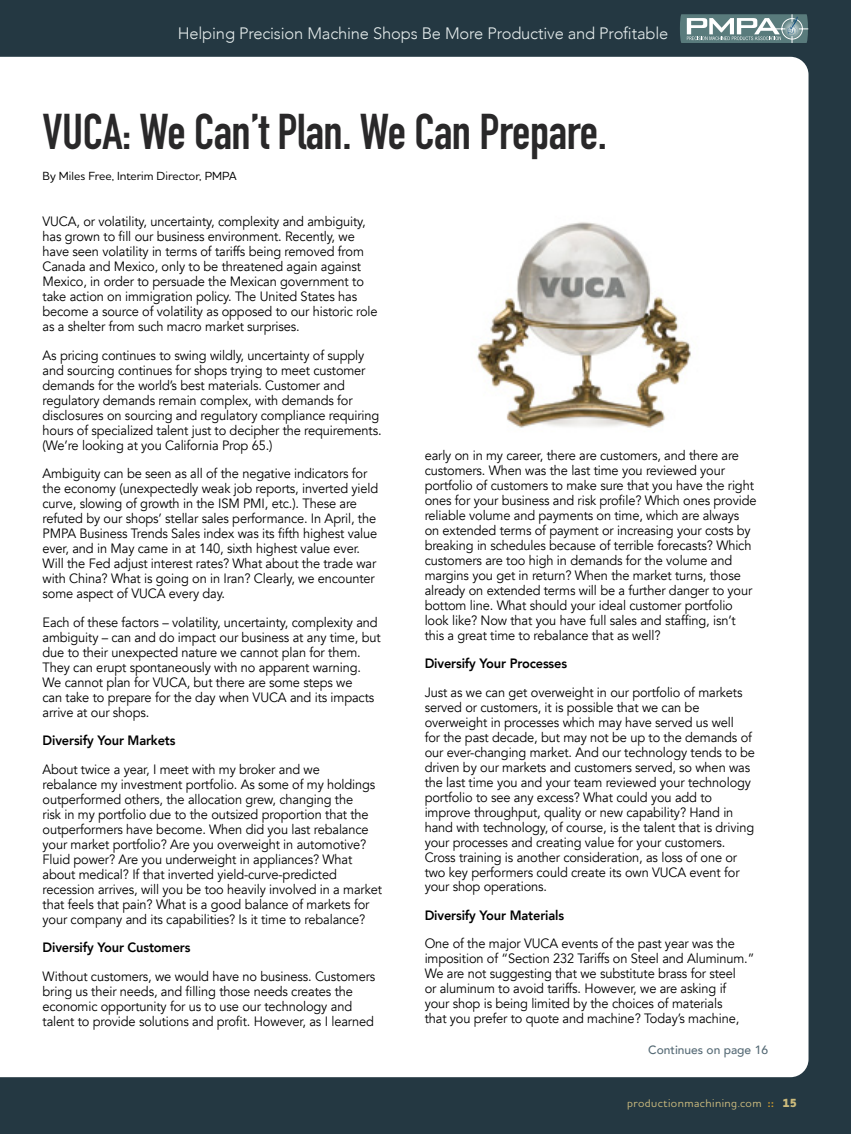
<style>
.page{position:relative;width:851px;height:1134px;background:#fff}
.page>*{position:absolute;margin:0;border:0;box-sizing:border-box;transform-origin:0 0}
.t1{font:700 49.5px "DIN Condensed";letter-spacing:-.01em;color:#292829}
.t2{font:300 16.5px "Avenir";letter-spacing:-.01em;color:#e4ebeb}
.t3{font:13.5px/15px "Avenir";letter-spacing:-.01em;color:#000;scale:.95 1}
.t4{font:800 13.5px "Avenir";letter-spacing:-.01em;color:#000;scale:.95 1}
.t5{font:500 12px "Houschka Pro";color:#000}
.t6{font:500 12px "Avenir";color:#556a75}
.t7{font:500 11.25px "Houschka Pro";letter-spacing:.04em;color:#cdbc7f}
.s1{font-weight:700;font-size:10.5px;color:#d09b2c}
.s2{font-weight:800;font-size:12px;color:#ccbb7c}
</style>
<div class="page">
<div style="left:0;top:0;width:850px;height:1134px;background:#243842"></div>
<div style="left:0;top:57px;width:808px;height:1020px;background:#fff"></div>
<svg style="left:680px;top:14px;width:129px;height:29px;background:#849c9e"></svg>
<img style="left:424px;top:206px;width:340px;height:227px">
<p class="t2" style="left:178px;top:23px;width:492px">Helping Precision Machine Shops Be More Productive and Profitable</p>
<h1 class="t1" style="left:43px;top:98px;width:566px">VUCA: We Can’t Plan. We Can Prepare.</h1>
<p class="t5" style="left:43px;top:168px;width:195px">By Miles Free, Interim Director, PMPA</p>
<p class="t3" style="left:43px;top:214px;width:354px">VUCA, or volatility, uncertainty, complexity and ambiguity, has grown to fill our business environment. Recently, we have seen volatility in terms of tariffs being removed from Canada and Mexico, only to be threatened again against Mexico, in order to persuade the Mexican government to take action on immigration policy. The United States has become a source of volatility as opposed to our historic role as a shelter from such macro market surprises.</p>
<p class="t3" style="left:43px;top:348px;width:358px">As pricing continues to swing wildly, uncertainty of supply and sourcing continues for shops trying to meet customer demands for the world’s best materials. Customer and regulatory demands remain complex, with demands for disclosures on sourcing and regulatory compliance requiring hours of specialized talent just to decipher the requirements. (We’re looking at you California Prop 65.)</p>
<p class="t3" style="left:43px;top:466px;width:355px">Ambiguity can be seen as all of the negative indicators for the economy (unexpectedly weak job reports, inverted yield curve, slowing of growth in the ISM PMI, etc.). These are refuted by our shops’ stellar sales performance. In April, the PMPA Business Trends Sales index was its fifth highest value ever, and in May came in at 140, sixth highest value ever.<br>Will the Fed adjust interest rates? What about the trade war with China? What is going on in Iran? Clearly, we encounter some aspect of VUCA every day.</p>
<p class="t3" style="left:43px;top:615px;width:357px">Each of these factors – volatility, uncertainty, complexity and ambiguity – can and do impact our business at any time, but due to their unexpected nature we cannot plan for them.<br>They can erupt spontaneously with no apparent warning.<br>We cannot plan for VUCA, but there are some steps we<br>can take to prepare for the day when VUCA and its impacts arrive at our shops.</p>
<p class="t4" style="left:43px;top:730px;width:141px">Diversify Your Markets</p>
<p class="t3" style="left:43px;top:762px;width:359px">About twice a year, I meet with my broker and we<br>rebalance my investment portfolio. As some of my holdings outperformed others, the allocation grew, changing the<br>risk in my portfolio due to the outsized proportion that the outperformers have become. When did you last rebalance your market portfolio? Are you overweight in automotive?<br>Fluid power? Are you underweight in appliances? What about medical? If that inverted yield-curve-predicted recession arrives, will you be too heavily involved in a market that feels that pain? What is a good balance of markets for your company and its capabilities? Is it time to rebalance?</p>
<p class="t4" style="left:43px;top:937px;width:157px">Diversify Your Customers</p>
<p class="t3" style="left:43px;top:969px;width:352px">Without customers, we would have no business. Customers bring us their needs, and filling those needs creates the economic opportunity for us to use our technology and talent to provide solutions and profit. However, as I learned</p>
<p class="t3" style="left:424px;top:448px;width:351px">early on in my career, there are customers, and there are customers. When was the last time you reviewed your portfolio of customers to make sure that you have the right ones for your business and risk profile? Which ones provide reliable volume and payments on time, which are always on extended terms of payment or increasing your costs by breaking in schedules because of terrible forecasts? Which customers are too high in demands for the volume and margins you get in return? When the market turns, those already on extended terms will be a further danger to your bottom line. What should your ideal customer portfolio look like? Now that you have full sales and staffing, isn’t this a great time to rebalance that as well?</p>
<p class="t4" style="left:424px;top:653px;width:151px">Diversify Your Processes</p>
<p class="t3" style="left:424px;top:685px;width:349px">Just as we can get overweight in our portfolio of markets served or customers, it is possible that we can be overweight in processes which may have served us well<br>for the past decade, but may not be up to the demands of our ever-changing market. And our technology tends to be driven by our markets and customers served, so when was the last time you and your team reviewed your technology portfolio to see any excess? What could you add to improve throughput, quality or new capability? Hand in hand with technology, of course, is the talent that is driving your processes and creating value for your customers.<br>Cross training is another consideration, as loss of one or two key performers could create its own VUCA event for your shop operations.</p>
<p class="t4" style="left:424px;top:905px;width:148px">Diversify Your Materials</p>
<p class="t3" style="left:424px;top:937px;width:348px">One of the major VUCA events of the past year was the imposition of “Section 232 Tariffs on Steel and Aluminum.” We are not suggesting that we substitute brass for steel<br>or aluminum to avoid tariffs. However, we are asking if your shop is being limited by the choices of materials<br>that you prefer to quote and machine? Today’s machine,</p>
<p class="t6" style="left:648px;top:1040px;width:121px">Continues on page 16</p>
<p class="t7" style="left:627px;top:1096px;width:171px">productionmachining.com <span class="s1">::</span> <span class="s2">15</span></p>
</div>
